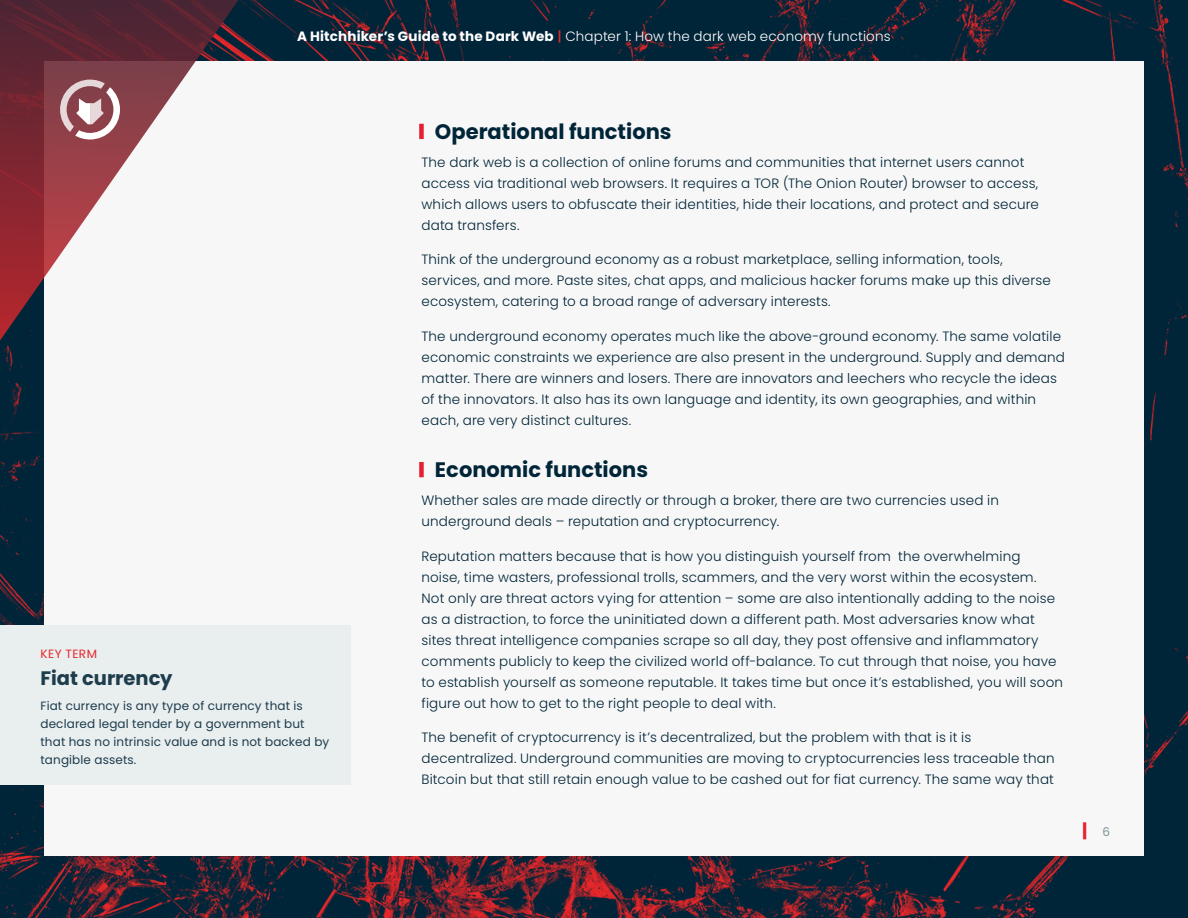
<style>
.page{position:relative;width:1188px;height:918px;background:#fff}
.page>*{position:absolute;margin:0;border:0;box-sizing:border-box;transform-origin:0 0}
.t1{font:700 21px "Poppins";color:#012538}
.t2{font:700 19.5px "Poppins";color:#1d3c4c}
.t3{font:700 18px "Poppins";color:#e61e2f}
.t4{font:300 13.5px/21px "Poppins";letter-spacing:.01em;color:#012538}
.t5{font:300 13.5px "Poppins";letter-spacing:.01em;color:#fff}
.t6{font:12px/18px "Poppins";letter-spacing:.01em;color:#1d3c4c}
.t7{font:12px "Poppins";letter-spacing:.035em;color:#e7282b}
.s1{font-weight:700}
.s2{font-weight:500;color:#e7282b}
.s3{font-weight:400;font-size:12px;color:#7d9096}
</style>
<div class="page">
<img style="left:0;top:0;width:1188px;height:918px">
<div style="left:44px;top:62px;width:1100px;height:794px;background:#f7f7f7"></div>
<svg style="left:0;top:0;width:288px;height:399px"></svg>
<svg style="left:60px;top:80px;width:60px;height:60px"></svg>
<div style="left:419px;top:124px;width:5px;height:15px;background:#e61e2f"></div>
<div style="left:419px;top:462px;width:5px;height:15px;background:#e61e2f"></div>
<div style="left:0;top:625px;width:351px;height:159px;background:#e9eeef"></div>
<p class="t5" style="left:297px;top:29px;width:595px"><span class="s1">A Hitchhiker’s Guide to the Dark Web</span> <span class="s2">|</span> Chapter 1: How the dark web economy functions</p>
<p class="t7" style="left:40px;top:647px;width:58px">KEY TERM</p>
<h2 class="t2" style="left:40px;top:667px;width:133px">Fiat currency</h2>
<p class="t6" style="left:40px;top:697px;width:290px">Fiat currency is any type of currency that is declared legal tender by a government but that has no intrinsic value and is not backed by tangible assets.</p>
<h1 class="t1" style="left:435px;top:120px;width:238px">Operational functions</h1>
<p class="t4" style="left:421px;top:152px;width:619px">The dark web is a collection of online forums and communities that internet users cannot access via traditional web browsers. It requires a TOR (The Onion Router) browser to access, which allows users to obfuscate their identities, hide their locations, and protect and secure data transfers.</p>
<p class="t4" style="left:421px;top:249px;width:631px">Think of the underground economy as a robust marketplace, selling information, tools, services, and more. Paste sites, chat apps, and malicious hacker forums make up this diverse ecosystem, catering to a broad range of adversary interests.</p>
<p class="t4" style="left:421px;top:326px;width:645px">The underground economy operates much like the above-ground economy. The same volatile economic constraints we experience are also present in the underground. Supply and demand matter. There are winners and losers. There are innovators and leechers who recycle the ideas of the innovators. It also has its own language and identity, its own geographies, and within each, are very distinct cultures.</p>
<h1 class="t1" style="left:435px;top:458px;width:215px">Economic functions</h1>
<p class="t4" style="left:421px;top:490px;width:579px">Whether sales are made directly or through a broker, there are two currencies used in underground deals – reputation and cryptocurrency.</p>
<p class="t4" style="left:421px;top:545px;width:643px">Reputation matters because that is how you distinguish yourself from the overwhelming<br>noise, time wasters, professional trolls, scammers, and the very worst within the ecosystem.<br>Not only are threat actors vying for attention – some are also intentionally adding to the noise as a distraction, to force the uninitiated down a different path. Most adversaries know what sites threat intelligence companies scrape so all day, they post offensive and inflammatory comments publicly to keep the civilized world off-balance. To cut through that noise, you have to establish yourself as someone reputable. It takes time but once it’s established, you will soon figure out how to get to the right people to deal with.</p>
<p class="t4" style="left:421px;top:727px;width:635px">The benefit of cryptocurrency is it’s decentralized, but the problem with that is it is decentralized. Underground communities are moving to cryptocurrencies less traceable than<br>Bitcoin but that still retain enough value to be cashed out for fiat currency. The same way that</p>
<h3 class="t3" style="left:1082px;top:820px;width:29px">| <span class="s3">6</span></h3>
</div>
